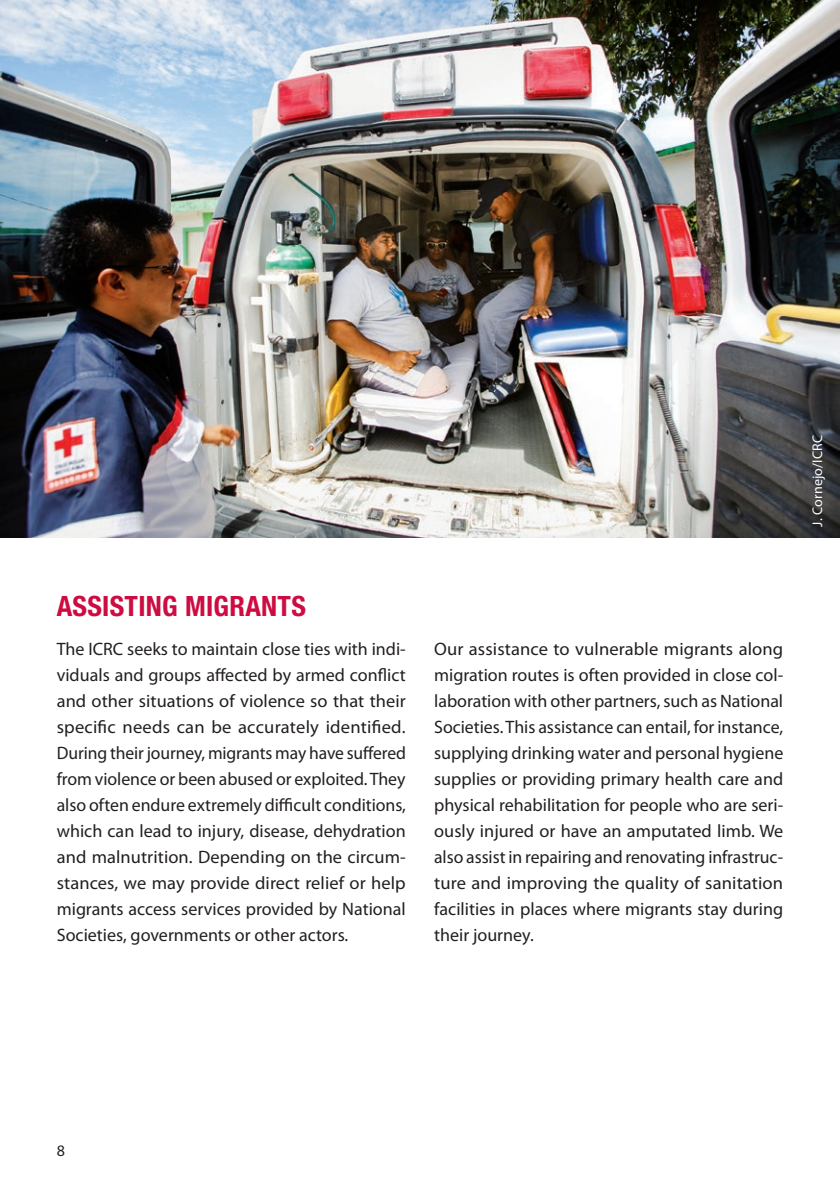
<style>
.page{position:relative;width:840px;height:1191px;background:#fff}
.page>*{position:absolute;margin:0;border:0;box-sizing:border-box;transform-origin:0 0}
.t1{font:700 condensed 28px "Helvetica Neue LT Std";letter-spacing:.01em;color:#cd0c41}
.t2{font:18px/26px "Myriad Pro";color:#231f20;text-align:justify}
.t3{font:16px "Myriad Pro";color:#231f20}
.t4{font:14px "Myriad Pro";letter-spacing:.02em;color:#fff}
</style>
<div class="page">
<img style="left:0;top:0;width:839px;height:538px">
<h1 class="t1" style="left:57px;top:589px;width:250px">ASSISTING MIGRANTS</h1>
<p class="t2" style="left:57px;top:635px;width:350px">The ICRC seeks to maintain close ties with indi&shy;viduals and groups affected by armed conflict and other situations of violence so that their specific needs can be accurately identified.<br>During their journey, migrants may have suffered from violence or been abused or exploited. They also often endure extremely difficult conditions, which can lead to injury, disease, dehydration and malnutrition. Depending on the circum&shy;stances, we may provide direct relief or help migrants access services provided by National Societies, governments or other actors.</p>
<p class="t2" style="left:434px;top:635px;width:350px">Our assistance to vulnerable migrants along migration routes is often provided in close col&shy;laboration with other partners, such as National Societies. This assistance can entail, for instance, supplying drinking water and personal hygiene supplies or providing primary health care and physical rehabilitation for people who are seri&shy;ously injured or have an amputated limb. We also assist in repairing and renovating infrastruc&shy;ture and improving the quality of sanitation facilities in places where migrants stay during their journey.</p>
<p class="t4" style="left:808px;top:527px;width:93px;rotate:-90deg">J. Cornejo/ICRC</p>
<p class="t3" style="left:57px;top:1141px;width:10px">8</p>
</div>
